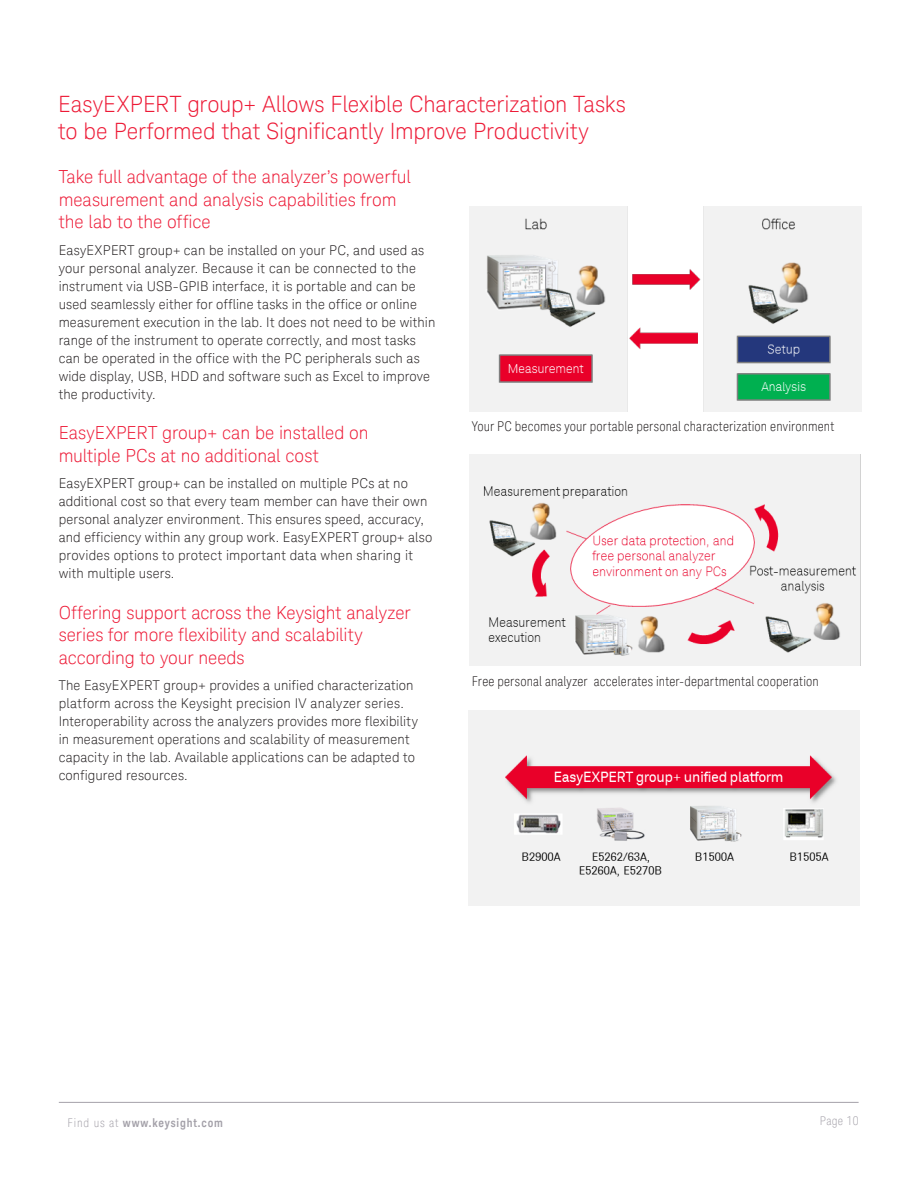
<style>
.page{position:relative;width:918px;height:1188px;background:#fff}
.page>*{position:absolute;margin:0;border:0;box-sizing:border-box;transform-origin:0 0}
.K_Heading_1{font:300 22.5px/27px "Keysight Sans";letter-spacing:-.005em;color:#ed1a36}
.K_Heading_2{font:300 18px/22.5px "Keysight Sans";letter-spacing:-.005em;color:#ed1a36}
.K_Body_Text{font:300 13.5px/18px "Keysight Sans";letter-spacing:.015em;color:#231f20}
.K_Body_Text-2{font:300 condensed 13.5px "Keysight Sans";letter-spacing:.015em;color:#231f20}
.t1{font:700 12px "Keysight Sans Condensed";letter-spacing:.07em;color:#a4a1a9}
.t2{font:300 condensed 12px "Keysight Sans";letter-spacing:.03em;color:#a4a1a9}
.s1{font-family:"Keysight Sans";font-weight:300;font-stretch:condensed}
</style>
<div class="page">
<hr style="left:59px;top:1102px;width:800px;height:1px;background:#a4a1a9">
<img style="left:470px;top:207px;width:392px;height:204px">
<img style="left:469px;top:454px;width:392px;height:212px">
<img style="left:469px;top:711px;width:390px;height:195px">
<p class="K_Heading_1" style="left:58px;top:90px;width:569px">EasyEXPERT group+ Allows Flexible Characterization Tasks to be Performed that Significantly Improve Productivity</p>
<p class="K_Heading_2" style="left:59px;top:165px;width:354px">Take full advantage of the analyzer’s powerful measurement and analysis capabilities from the lab to the office</p>
<p class="K_Body_Text" style="left:59px;top:241px;width:378px">EasyEXPERT group+ can be installed on your PC, and used as your personal analyzer. Because it can be connected to the instrument via USB-GPIB interface, it is portable and can be used seamlessly either for offline tasks in the office or online measurement execution in the lab. It does not need to be within range of the instrument to operate correctly, and most tasks can be operated in the office with the PC peripherals such as wide display, USB, HDD and software such as Excel to improve the productivity.</p>
<p class="K_Heading_2" style="left:59px;top:421px;width:311px">EasyEXPERT group+ can be installed on multiple PCs at no additional cost</p>
<p class="K_Body_Text" style="left:59px;top:474px;width:375px">EasyEXPERT group+ can be installed on multiple PCs at no additional cost so that every team member can have their own personal analyzer environment. This ensures speed, accuracy, and efficiency within any group work. EasyEXPERT group+ also provides options to protect important data when sharing it with multiple users.</p>
<p class="K_Heading_2" style="left:59px;top:601px;width:354px">Offering support across the Keysight analyzer series for more flexibility and scalability according to your needs</p>
<p class="K_Body_Text" style="left:59px;top:676px;width:361px">The EasyEXPERT group+ provides a unified characterization platform across the Keysight precision IV analyzer series.<br>Interoperability across the analyzers provides more flexibility in measurement operations and scalability of measurement capacity in the lab. Available applications can be adapted to configured resources.</p>
<p class="K_Body_Text-2" style="left:472px;top:418px;width:364px">Your PC becomes your portable personal characterization environment</p>
<p class="K_Body_Text-2" style="left:472px;top:673px;width:349px">Free personal analyzer accelerates inter-departmental cooperation</p>
<p class="t1" style="left:68px;top:1115px;width:157px"><span class="s1">Find us at</span> www.keysight.com</p>
<p class="t2" style="left:820px;top:1113px;width:40px">Page 10</p>
</div>
